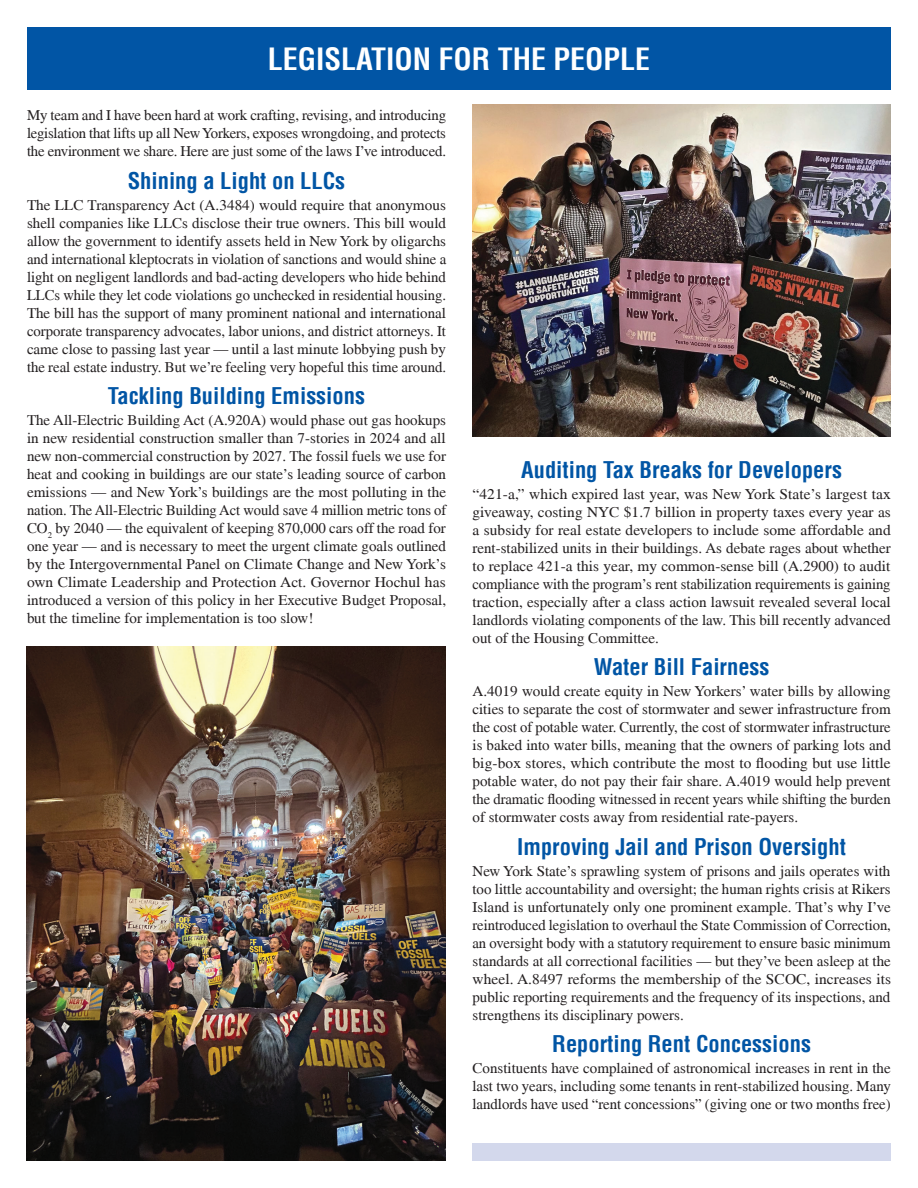
<style>
.page{position:relative;width:918px;height:1188px;background:#fff}
.page>*{position:absolute;margin:0;border:0;box-sizing:border-box;transform-origin:0 0}
.t1{font:700 condensed 30px "Helvetica";color:#fff}
.t2{font:700 condensed 22.5px "Helvetica";color:#0155a5}
.t3{font:15px/18px "Times";color:#231f20;text-align:justify}
</style>
<div class="page">
<div style="left:27px;top:27px;width:864px;height:63px;background:#0155a5"></div>
<img style="left:26px;top:646px;width:419px;height:515px">
<img style="left:472px;top:105px;width:419px;height:331px">
<div style="left:472px;top:1143px;width:419px;height:18px;background:#d3d8ec"></div>
<h1 class="t1" style="left:268px;top:44px;width:384px">LEGISLATION FOR THE PEOPLE</h1>
<p class="t3" style="left:27px;top:108px;width:421px">My team and I have been hard at work crafting, revising, and introducing legislation that lifts up all New Yorkers, exposes wrongdoing, and protects the environment we share. Here are just some of the laws I’ve introduced.</p>
<h2 class="t2" style="left:128px;top:170px;width:219px">Shining a Light on LLCs</h2>
<p class="t3" style="left:27px;top:197px;width:421px">The LLC Transparency Act (A.3484) would require that anonymous shell companies like LLCs disclose their true owners. This bill would allow the government to identify assets held in New York by oligarchs and international kleptocrats in violation of sanctions and would shine a light on negligent landlords and bad-acting developers who hide behind LLCs while they let code violations go unchecked in residential housing.<br>The bill has the support of many prominent national and international corporate transparency advocates, labor unions, and district attorneys. It came close to passing last year — until a last minute lobbying push by the real estate industry. But we’re feeling very hopeful this time around.</p>
<h2 class="t2" style="left:108px;top:385px;width:259px">Tackling Building Emissions</h2>
<p class="t3" style="left:27px;top:413px;width:421px">The All-Electric Building Act (A.920A) would phase out gas hookups in new residential construction smaller than 7-stories in 2024 and all new non-commercial construction by 2027. The fossil fuels we use for heat and cooking in buildings are our state’s leading source of carbon emissions — and New York’s buildings are the most polluting in the nation. The All-Electric Building Act would save 4 million metric tons of CO<sub>2</sub> by 2040 — the equivalent of keeping 870,000 cars off the road for one year — and is necessary to meet the urgent climate goals outlined by the Intergovernmental Panel on Climate Change and New York’s own Climate Leadership and Protection Act. Governor Hochul has introduced a version of this policy in her Executive Budget Proposal, but the timeline for implementation is too slow!</p>
<h2 class="t2" style="left:521px;top:459px;width:322px">Auditing Tax Breaks for Developers</h2>
<p class="t3" style="left:472px;top:486px;width:420px">“421-a,” which expired last year, was New York State’s largest tax giveaway, costing NYC $1.7 billion in property taxes every year as a subsidy for real estate developers to include some affordable and rent-stabilized units in their buildings. As debate rages about whether to replace 421-a this year, my common-sense bill (A.2900) to audit compliance with the program’s rent stabilization requirements is gaining traction, especially after a class action lawsuit revealed several local landlords violating components of the law. This bill recently advanced out of the Housing Committee.</p>
<h2 class="t2" style="left:594px;top:656px;width:177px">Water Bill Fairness</h2>
<p class="t3" style="left:472px;top:684px;width:420px">A.4019 would create equity in New Yorkers’ water bills by allowing cities to separate the cost of stormwater and sewer infrastructure from the cost of potable water. Currently, the cost of stormwater infrastructure is baked into water bills, meaning that the owners of parking lots and big-box stores, which contribute the most to flooding but use little potable water, do not pay their fair share. A.4019 would help prevent the dramatic flooding witnessed in recent years while shifting the burden of stormwater costs away from residential rate-payers.</p>
<h2 class="t2" style="left:517px;top:836px;width:330px">Improving Jail and Prison Oversight</h2>
<p class="t3" style="left:472px;top:863px;width:420px">New York State’s sprawling system of prisons and jails operates with too little accountability and oversight; the human rights crisis at Rikers Island is unfortunately only one prominent example. That’s why I’ve reintroduced legislation to overhaul the State Commission of Correction, an oversight body with a statutory requirement to ensure basic minimum standards at all correctional facilities — but they’ve been asleep at the wheel. A.8497 reforms the membership of the SCOC, increases its public reporting requirements and the frequency of its inspections, and strengthens its disciplinary powers.</p>
<h2 class="t2" style="left:552px;top:1033px;width:260px">Reporting Rent Concessions</h2>
<p class="t3" style="left:472px;top:1061px;width:420px">Constituents have complained of astronomical increases in rent in the last two years, including some tenants in rent-stabilized housing. Many landlords have used “rent concessions” (giving one or two months free)</p>
</div>
